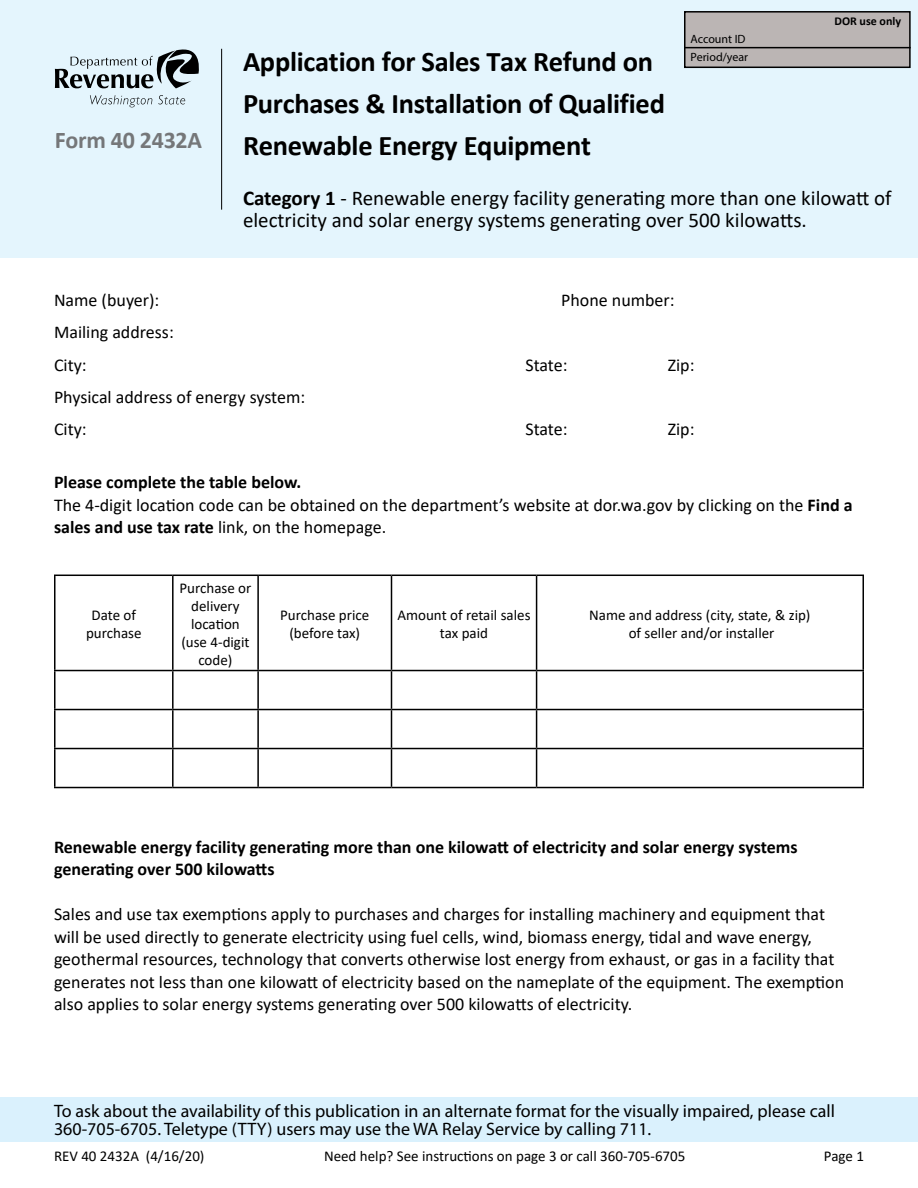
<style>
.page{position:relative;width:918px;height:1188px;background:#fff}
.page>*{position:absolute;margin:0;border:0;box-sizing:border-box;transform-origin:0 0}
.Heading_1__Title_of{font:700 28.5px/42px "Calibri";letter-spacing:-.01em;color:#000}
.Form_number_at_top{font:700 24px "Calibri";letter-spacing:-.01em;color:#757779}
.Normal__P{font:21px/22.5px "Calibri";color:#000}
.Normal__P-2{font:18px/22.5px "Calibri";color:#000}
.t1{font:18px "Myriad Pro";color:#000}
.Normal__P-3{font:700 18px/22.5px "Calibri";color:#000}
.t2{font:15px/18px "Calibri";color:#000;text-align:center}
.Heading{font:12px/18px "Myriad Pro";color:#000}
.t3{font:700 12px "Calibri";color:#000}
.s1{font-weight:700}
</style>
<div class="page">
<hr style="left:54px;top:575px;width:119px;height:1px;background:#000">
<hr style="left:54px;top:576px;width:2px;height:94px;background:#000">
<hr style="left:173px;top:575px;width:85px;height:1px;background:#000">
<hr style="left:172px;top:576px;width:2px;height:94px;background:#000">
<hr style="left:258px;top:575px;width:134px;height:1px;background:#000">
<hr style="left:257px;top:576px;width:2px;height:94px;background:#000">
<hr style="left:392px;top:575px;width:145px;height:1px;background:#000">
<hr style="left:391px;top:576px;width:1px;height:94px;background:#000">
<hr style="left:537px;top:575px;width:327px;height:1px;background:#000">
<hr style="left:536px;top:576px;width:1px;height:94px;background:#000">
<hr style="left:862px;top:576px;width:2px;height:94px;background:#000">
<hr style="left:54px;top:670px;width:119px;height:1px;background:#000">
<hr style="left:54px;top:671px;width:2px;height:38px;background:#000">
<hr style="left:173px;top:670px;width:85px;height:1px;background:#000">
<hr style="left:172px;top:671px;width:2px;height:38px;background:#000">
<hr style="left:258px;top:670px;width:134px;height:1px;background:#000">
<hr style="left:257px;top:671px;width:2px;height:38px;background:#000">
<hr style="left:392px;top:670px;width:145px;height:1px;background:#000">
<hr style="left:391px;top:671px;width:1px;height:38px;background:#000">
<hr style="left:537px;top:670px;width:327px;height:1px;background:#000">
<hr style="left:536px;top:671px;width:1px;height:38px;background:#000">
<hr style="left:862px;top:671px;width:2px;height:38px;background:#000">
<hr style="left:54px;top:709px;width:119px;height:1px;background:#000">
<hr style="left:54px;top:710px;width:2px;height:38px;background:#000">
<hr style="left:173px;top:709px;width:85px;height:1px;background:#000">
<hr style="left:172px;top:710px;width:2px;height:38px;background:#000">
<hr style="left:258px;top:709px;width:134px;height:1px;background:#000">
<hr style="left:257px;top:710px;width:2px;height:38px;background:#000">
<hr style="left:392px;top:709px;width:145px;height:1px;background:#000">
<hr style="left:391px;top:710px;width:1px;height:38px;background:#000">
<hr style="left:537px;top:709px;width:327px;height:1px;background:#000">
<hr style="left:536px;top:710px;width:1px;height:38px;background:#000">
<hr style="left:862px;top:710px;width:2px;height:38px;background:#000">
<hr style="left:54px;top:748px;width:119px;height:1px;background:#000">
<hr style="left:54px;top:749px;width:2px;height:38px;background:#000">
<hr style="left:173px;top:748px;width:85px;height:1px;background:#000">
<hr style="left:172px;top:749px;width:2px;height:38px;background:#000">
<hr style="left:258px;top:748px;width:134px;height:1px;background:#000">
<hr style="left:257px;top:749px;width:2px;height:38px;background:#000">
<hr style="left:392px;top:748px;width:145px;height:1px;background:#000">
<hr style="left:391px;top:749px;width:1px;height:38px;background:#000">
<hr style="left:537px;top:748px;width:327px;height:1px;background:#000">
<hr style="left:536px;top:749px;width:1px;height:38px;background:#000">
<hr style="left:862px;top:749px;width:2px;height:38px;background:#000">
<hr style="left:54px;top:787px;width:119px;height:1px;background:#000">
<hr style="left:173px;top:787px;width:85px;height:1px;background:#000">
<hr style="left:258px;top:787px;width:134px;height:1px;background:#000">
<hr style="left:392px;top:787px;width:145px;height:1px;background:#000">
<hr style="left:537px;top:787px;width:327px;height:1px;background:#000">
<div style="left:0;top:0;width:918px;height:257px;background:#e4f5fd"></div>
<svg style="left:90px;top:95px;width:62px;height:12px"></svg>
<svg style="left:158px;top:95px;width:27px;height:9px"></svg>
<svg style="left:55px;top:49px;width:144px;height:39px"></svg>
<hr style="left:221px;top:49px;width:1px;height:161px;background:#000">
<div style="left:0;top:1097px;width:918px;height:44px;background:#daf1fd"></div>
<div style="left:685px;top:12px;width:225px;height:55px;background:#bbb5b4"></div>
<div style="left:684px;top:11px;width:227px;height:57px;border:2px solid #000"></div>
<hr style="left:685px;top:47px;width:226px;height:1px;background:#000">
<p class="Form_number_at_top" style="left:55px;top:123px;width:149px">Form 40 2432A</p>
<p class="t3" style="left:834px;top:13px;width:68px">DOR use only</p>
<p class="Heading" style="left:691px;top:29px;width:59px">Account ID<br>Period/year</p>
<h1 class="Heading_1__Title_of" style="left:243px;top:40px;width:423px">Application for Sales Tax Refund on<br>Purchases &amp; Installation of Qualified<br>Renewable Energy Equipment</h1>
<p class="Normal__P" style="left:243px;top:186px;width:650px"><span class="s1">Category 1</span> - Renewable energy facility generating more than one kilowatt of electricity and solar energy systems generating over 500 kilowatts.</p>
<p class="Normal__P-2" style="left:54px;top:289px;width:107px">Name (buyer):</p>
<p class="Normal__P-2" style="left:561px;top:289px;width:115px">Phone number:</p>
<p class="Normal__P-2" style="left:54px;top:321px;width:121px">Mailing address:</p>
<p class="Normal__P-2" style="left:54px;top:353px;width:34px">City:</p>
<p class="Normal__P-2" style="left:525px;top:353px;width:44px">State:</p>
<p class="Normal__P-2" style="left:668px;top:353px;width:28px">Zip:</p>
<p class="Normal__P-2" style="left:54px;top:385px;width:253px">Physical address of energy system:</p>
<p class="Normal__P-2" style="left:54px;top:418px;width:34px">City:</p>
<p class="Normal__P-2" style="left:525px;top:418px;width:44px">State:</p>
<p class="Normal__P-2" style="left:668px;top:418px;width:28px">Zip:</p>
<p class="Normal__P-2" style="left:54px;top:471px;width:800px"><span class="s1">Please complete the table below.<br></span>The 4-digit location code can be obtained on the department’s website at dor.wa.gov by clicking on the <span class="s1">Find a sales and use tax rate</span> link, on the homepage.</p>
<p class="t2" style="left:86px;top:605px;width:57px">Date of purchase</p>
<p class="t2" style="left:179px;top:578px;width:73px">Purchase or delivery location (use 4-digit code)</p>
<p class="t2" style="left:280px;top:605px;width:91px">Purchase price (before tax)</p>
<p class="t2" style="left:398px;top:605px;width:135px">Amount of retail sales tax paid</p>
<p class="t2" style="left:589px;top:605px;width:223px">Name and address (city, state, &amp; zip) of seller and/or installer</p>
<p class="Normal__P-3" style="left:54px;top:835px;width:745px">Renewable energy facility generating more than one kilowatt of electricity and solar energy systems generating over 500 kilowatts</p>
<p class="Normal__P-2" style="left:54px;top:903px;width:792px">Sales and use tax exemptions apply to purchases and charges for installing machinery and equipment that will be used directly to generate electricity using fuel cells, wind, biomass energy, tidal and wave energy, geothermal resources, technology that converts otherwise lost energy from exhaust, or gas in a facility that generates not less than one kilowatt of electricity based on the nameplate of the equipment. The exemption also applies to solar energy systems generating over 500 kilowatts of electricity.</p>
<p class="t1" style="left:54px;top:1100px;width:782px">To ask about the availability of this publication in an alternate format for the visually impaired, please call</p>
<p class="t1" style="left:54px;top:1118px;width:599px">360-705-6705. Teletype (TTY) users may use the WA Relay Service by calling 711.</p>
<p class="t2" style="left:54px;top:1146px;width:152px">REV 40 2432A (4/16/20)</p>
<p class="t2" style="left:324px;top:1146px;width:363px">Need help? See instructions on page 3 or call 360-705-6705</p>
<p class="t2" style="left:824px;top:1146px;width:42px">Page 1</p>
</div>
